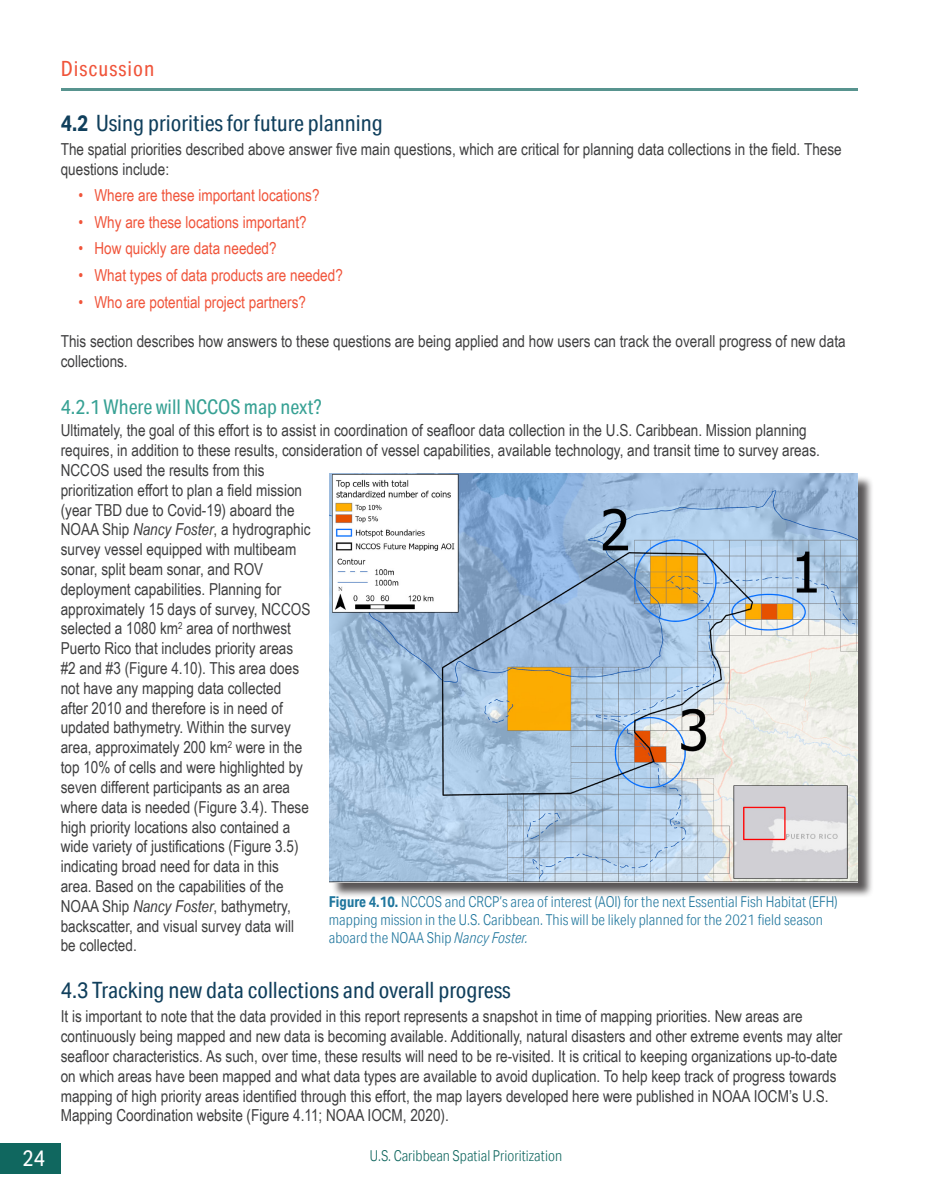
<style>
.page{position:relative;width:932px;height:1202px;background:#fff}
.page>*{position:absolute;margin:0;border:0;box-sizing:border-box;transform-origin:0 0}
.Level_1{font:22.5px "Aktiv Grotesk Cd";color:#103f5c}
.t1{font:22.5px "Aktiv Grotesk Cd";color:#fff}
.t2{font:21px "Aktiv Grotesk Cd";letter-spacing:.05em;color:#f0543a}
.Level_2{font:20.25px "Aktiv Grotesk Cd";color:#37a194}
.Body_Text{font:16.5px/19.8px "Arial Narrow";color:#3e3e3f}
.t3{font:16.5px "Arial Narrow";color:#f0543a}
.Figures-Tables{font:300 15px/18px "Aktiv Grotesk Cd";letter-spacing:.005em;color:#20769d}
.t4{font:300 15px "Aktiv Grotesk Cd";color:#10675f}
.s1{font-weight:700}
.s2{font-style:italic}
</style>
<div class="page">
<div style="left:0;top:1143px;width:61px;height:30px;background:#10675f"></div>
<hr style="left:61px;top:88px;width:796px;height:2px;background:#10675f">
<div style="left:331px;top:475px;width:542px;height:423px;background:#231f20;opacity:.75"></div>
<img style="left:329px;top:473px;width:528px;height:409px">
<p class="t2" style="left:61px;top:56px;width:95px">Discussion</p>
<p class="Level_1" style="left:61px;top:110px;width:323px"><span class="s1">4.2</span> Using priorities for future planning</p>
<p class="Body_Text" style="left:61px;top:139px;width:782px">The spatial priorities described above answer five main questions, which are critical for planning data collections in the field. These questions include:</p>
<p class="t3" style="left:78px;top:183px;width:243px">• Where are these important locations?</p>
<p class="t3" style="left:78px;top:210px;width:230px">• Why are these locations important?</p>
<p class="t3" style="left:78px;top:236px;width:200px">• How quickly are data needed?</p>
<p class="t3" style="left:78px;top:263px;width:266px">• What types of data products are needed?</p>
<p class="t3" style="left:78px;top:290px;width:229px">• Who are potential project partners?</p>
<p class="Body_Text" style="left:61px;top:331px;width:786px">This section describes how answers to these questions are being applied and how users can track the overall progress of new data collections.</p>
<p class="Level_2" style="left:61px;top:395px;width:262px">4.2.1 Where will NCCOS map next?</p>
<p class="Body_Text" style="left:61px;top:420px;width:760px">Ultimately, the goal of this effort is to assist in coordination of seafloor data collection in the U.S. Caribbean. Mission planning requires, in addition to these results, consideration of vessel capabilities, available technology, and transit time to survey areas.<br>NCCOS used the results from this<br>prioritization effort to plan a field mission<br>(year TBD due to Covid-19) aboard the<br>NOAA Ship <span class="s2">Nancy Foster</span>, a hydrographic<br>survey vessel equipped with multibeam<br>sonar, split beam sonar, and ROV<br>deployment capabilities. Planning for<br>approximately 15 days of survey, NCCOS<br>selected a 1080 km<sup>2</sup> area of northwest<br>Puerto Rico that includes priority areas<br>#2 and #3 (Figure 4.10). This area does<br>not have any mapping data collected<br>after 2010 and therefore is in need of<br>updated bathymetry. Within the survey<br>area, approximately 200 km<sup>2</sup> were in the<br>top 10% of cells and were highlighted by<br>seven different participants as an area<br>where data is needed (Figure 3.4). These<br>high priority locations also contained a<br>wide variety of justifications (Figure 3.5)<br>indicating broad need for data in this<br>area. Based on the capabilities of the<br>NOAA Ship <span class="s2">Nancy Foster</span>, bathymetry,<br>backscatter, and visual survey data will<br>be collected.</p>
<p class="Level_1" style="left:61px;top:976px;width:451px">4.3 Tracking new data collections and overall progress</p>
<p class="Body_Text" style="left:61px;top:1006px;width:783px">It is important to note that the data provided in this report represents a snapshot in time of mapping priorities. New areas are continuously being mapped and new data is becoming available. Additionally, natural disasters and other extreme events may alter seafloor characteristics. As such, over time, these results will need to be re-visited. It is critical to keeping organizations up-to-date on which areas have been mapped and what data types are available to avoid duplication. To help keep track of progress towards mapping of high priority areas identified through this effort, the map layers developed here were published in NOAA IOCM’s U.S.<br>Mapping Coordination website (Figure 4.11; NOAA IOCM, 2020).</p>
<p class="Figures-Tables" style="left:329px;top:892px;width:510px"><span class="s1">Figure 4.10.</span> NCCOS and CRCP’s area of interest (AOI) for the next Essential Fish Habitat (EFH) mapping mission in the U.S. Caribbean. This will be likely planned for the 2021 field season aboard the NOAA Ship <span class="s2">Nancy Foster.</span></p>
<h1 class="t1" style="left:22px;top:1145px;width:24px">24</h1>
<p class="t4" style="left:370px;top:1147px;width:194px">U.S. Caribbean Spatial Prioritization</p>
</div>
